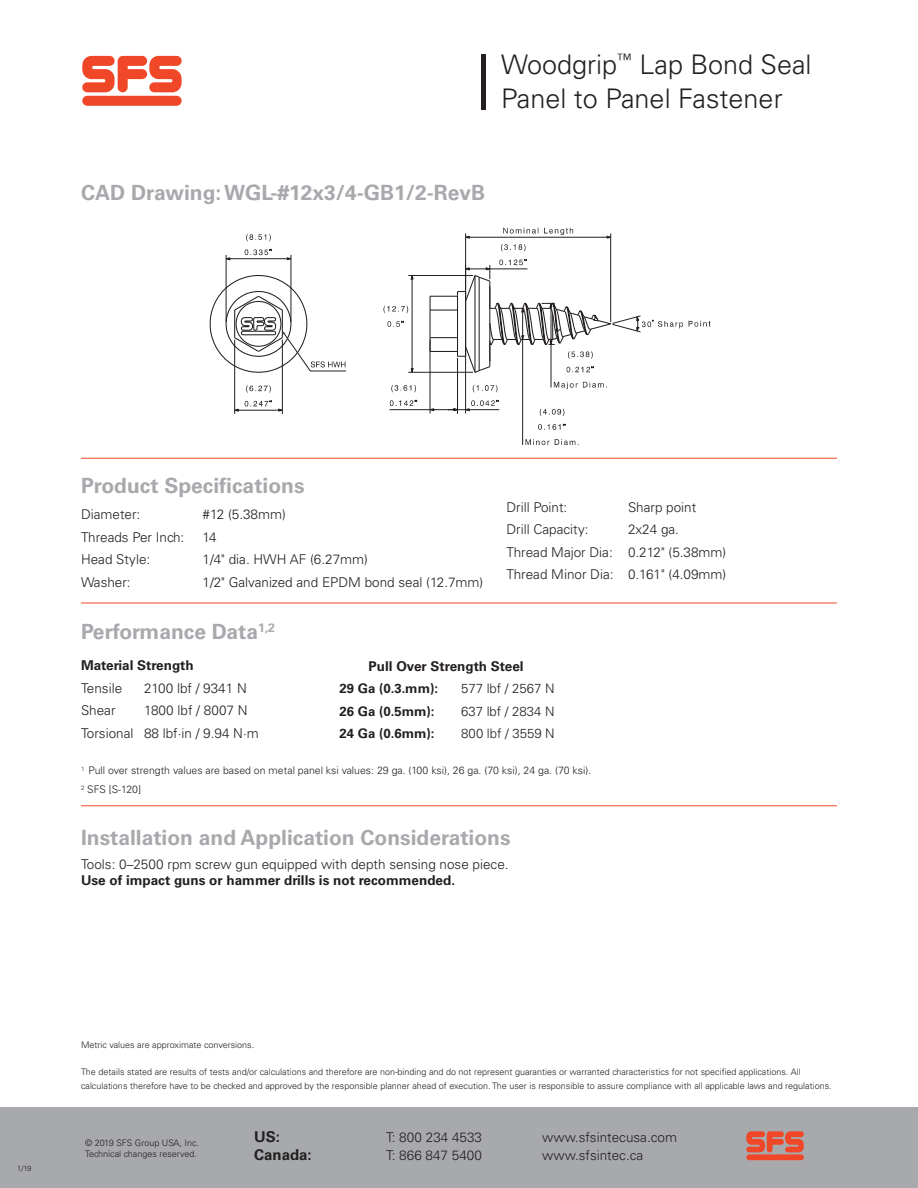
<style>
.page{position:relative;width:918px;height:1188px;background:#fff}
.page>*{position:absolute;margin:0;border:0;box-sizing:border-box;transform-origin:0 0}
.t1{font:300 27px/34.5px "Univers LT Std";color:#231f20}
.t2{font:700 21px "Univers LT Std";color:#a8a9ad}
.t3{font:700 15px "Univers LT Std";color:#231f20}
.t4{font:300 13.5px "Univers LT Std";color:#231f20}
.t5{font:700 13.5px "Univers LT Std";color:#231f20}
.t6{font:700 13.2px "Univers LT Std";color:#231f20}
.t7{font:300 13.2px "Univers LT Std";color:#231f20}
.t8{font:300 10.5px "Univers LT Std";color:#231f20}
.t9{font:300 9px/10.8px "Univers LT Std";color:#231f20}
.t10{font:300 7.5px "Univers LT Std";color:#231f20}
</style>
<div class="page">
<hr style="left:482px;top:54px;width:4px;height:55px;background:#231f20">
<div style="left:0;top:1107px;width:918px;height:81px;background:#a8a9ad"></div>
<div style="left:82px;top:96px;width:100px;height:10px;background:#ef4728;border-radius:5px"></div>
<svg style="left:82px;top:56px;width:100px;height:36px"></svg>
<div style="left:746px;top:1154px;width:58px;height:6px;background:#ef4728;border-radius:3px"></div>
<svg style="left:746px;top:1131px;width:58px;height:21px"></svg>
<hr style="left:81px;top:458px;width:756px;height:1px;background:#ef4828">
<hr style="left:81px;top:603px;width:756px;height:1px;background:#ef4828">
<hr style="left:81px;top:806px;width:756px;height:1px;background:#ef4828">
<hr style="left:430px;top:340px;width:1px;height:73px;background:#231f20">
<hr style="left:457px;top:358px;width:1px;height:55px;background:#231f20">
<hr style="left:465px;top:349px;width:1px;height:64px;background:#231f20">
<hr style="left:408px;top:372px;width:65px;height:1px;background:#231f20">
<hr style="left:408px;top:275px;width:65px;height:1px;background:#231f20">
<hr style="left:234px;top:340px;width:1px;height:74px;background:#231f20">
<hr style="left:282px;top:340px;width:1px;height:74px;background:#231f20">
<hr style="left:226px;top:255px;width:1px;height:67px;background:#231f20">
<hr style="left:291px;top:255px;width:1px;height:67px;background:#231f20">
<svg style="left:390px;top:400px;width:27px;height:6px"></svg>
<svg style="left:391px;top:385px;width:25px;height:7px"></svg>
<hr style="left:390px;top:409px;width:40px;height:1px;background:#231f20">
<svg style="left:473px;top:385px;width:24px;height:7px"></svg>
<svg style="left:427px;top:400px;width:72px;height:12px"></svg>
<svg style="left:387px;top:321px;width:17px;height:6px"></svg>
<svg style="left:383px;top:306px;width:25px;height:7px"></svg>
<hr style="left:412px;top:279px;width:1px;height:90px;background:#231f20">
<svg style="left:410px;top:276px;width:4px;height:4px"></svg>
<svg style="left:410px;top:368px;width:4px;height:5px"></svg>
<svg style="left:538px;top:424px;width:28px;height:6px"></svg>
<svg style="left:540px;top:409px;width:24px;height:7px"></svg>
<svg style="left:526px;top:439px;width:53px;height:6px"></svg>
<hr style="left:522px;top:339px;width:1px;height:106px;background:#231f20">
<svg style="left:554px;top:382px;width:53px;height:7px"></svg>
<hr style="left:551px;top:344px;width:1px;height:44px;background:#231f20">
<svg style="left:430px;top:228px;width:280px;height:146px"></svg>
<svg style="left:245px;top:400px;width:27px;height:7px"></svg>
<svg style="left:246px;top:385px;width:25px;height:8px"></svg>
<hr style="left:238px;top:410px;width:41px;height:1px;background:#231f20">
<svg style="left:278px;top:408px;width:5px;height:4px"></svg>
<svg style="left:234px;top:408px;width:5px;height:4px"></svg>
<svg style="left:246px;top:234px;width:25px;height:7px"></svg>
<svg style="left:225px;top:249px;width:67px;height:12px"></svg>
<svg style="left:209px;top:274px;width:137px;height:99px"></svg>
<h1 class="t1" style="left:501px;top:47px;width:312px">Woodgrip<sup>™</sup> Lap Bond Seal<br>Panel to Panel Fastener</h1>
<p class="t2" style="left:81px;top:180px;width:406px">CAD Drawing: WGL-#12x3/4-GB1/2-RevB</p>
<p class="t2" style="left:81px;top:473px;width:225px">Product Specifications</p>
<p class="t4" style="left:81px;top:506px;width:61px">Diameter:</p>
<p class="t4" style="left:202px;top:506px;width:85px">#12 (5.38mm)</p>
<p class="t4" style="left:81px;top:529px;width:105px">Threads Per Inch:</p>
<p class="t4" style="left:202px;top:529px;width:16px">14</p>
<p class="t4" style="left:81px;top:551px;width:71px">Head Style:</p>
<p class="t4" style="left:202px;top:551px;width:167px">1/4" dia. HWH AF (6.27mm)</p>
<p class="t4" style="left:81px;top:574px;width:51px">Washer:</p>
<p class="t4" style="left:202px;top:574px;width:282px">1/2" Galvanized and EPDM bond seal (12.7mm)</p>
<p class="t2" style="left:81px;top:620px;width:196px">Performance Data<sup>1,2</sup></p>
<p class="t5" style="left:81px;top:658px;width:114px">Material Strength</p>
<p class="t4" style="left:81px;top:680px;width:43px">Tensile</p>
<p class="t4" style="left:144px;top:680px;width:104px">2100 lbf / 9341 N</p>
<p class="t4" style="left:81px;top:702px;width:36px">Shear</p>
<p class="t4" style="left:144px;top:702px;width:105px">1800 lbf / 8007 N</p>
<p class="t4" style="left:81px;top:725px;width:179px">Torsional 88 lbf∙in / 9.94 N∙m</p>
<p class="t8" style="left:81px;top:764px;width:512px"><sup>1</sup> Pull over strength values are based on metal panel ksi values: 29 ga. (100 ksi), 26 ga. (70 ksi), 24 ga. (70 ksi).</p>
<p class="t8" style="left:81px;top:783px;width:62px"><sup>2</sup> SFS [S-120]</p>
<p class="t2" style="left:81px;top:826px;width:431px">Installation and Application Considerations</p>
<p class="t4" style="left:81px;top:856px;width:429px">Tools: 0–2500 rpm screw gun equipped with depth sensing nose piece.</p>
<p class="t5" style="left:81px;top:873px;width:376px">Use of impact guns or hammer drills is not recommended.</p>
<p class="t4" style="left:507px;top:499px;width:62px">Drill Point:</p>
<p class="t4" style="left:628px;top:499px;width:70px">Sharp point</p>
<p class="t4" style="left:507px;top:522px;width:84px">Drill Capacity:</p>
<p class="t4" style="left:628px;top:522px;width:53px">2x24 ga.</p>
<p class="t4" style="left:507px;top:544px;width:221px">Thread Major Dia: 0.212" (5.38mm)</p>
<p class="t4" style="left:507px;top:567px;width:221px">Thread Minor Dia: 0.161" (4.09mm)</p>
<p class="t5" style="left:369px;top:658px;width:157px">Pull Over Strength Steel</p>
<p class="t6" style="left:340px;top:681px;width:100px">29 Ga (0.3.mm):</p>
<p class="t7" style="left:461px;top:681px;width:95px">577 lbf / 2567 N</p>
<p class="t6" style="left:340px;top:704px;width:96px">26 Ga (0.5mm):</p>
<p class="t7" style="left:461px;top:703px;width:95px">637 lbf / 2834 N</p>
<p class="t6" style="left:340px;top:726px;width:96px">24 Ga (0.6mm):</p>
<p class="t7" style="left:461px;top:726px;width:95px">800 lbf / 3559 N</p>
<p class="t10" style="left:17px;top:1163px;width:16px">1/19</p>
<p class="t9" style="left:81px;top:1040px;width:175px">Metric values are approximate conversions.</p>
<p class="t9" style="left:81px;top:1065px;width:752px;line-height:13.5px">The details stated are results of tests and/or calculations and therefore are non-binding and do not represent guaranties or warranted characteristics for not specified applications. All calculations therefore have to be checked and approved by the responsible planner ahead of execution. The user is responsible to assure compliance with all applicable laws and regulations.</p>
<p class="t9" style="left:85px;top:1137px;width:115px">© 2019 SFS Group USA, Inc.<br>Technical changes reserved.</p>
<h3 class="t3" style="left:254px;top:1127px;width:27px">US:</h3>
<h3 class="t4" style="left:386px;top:1129px;width:97px">T: 800 234 4533</h3>
<h3 class="t4" style="left:542px;top:1129px;width:136px">www.sfsintecusa.com</h3>
<h3 class="t3" style="left:254px;top:1145px;width:59px">Canada:</h3>
<h3 class="t4" style="left:386px;top:1147px;width:97px">T: 866 847 5400</h3>
<h3 class="t4" style="left:542px;top:1147px;width:102px">www.sfsintec.ca</h3>
</div>
